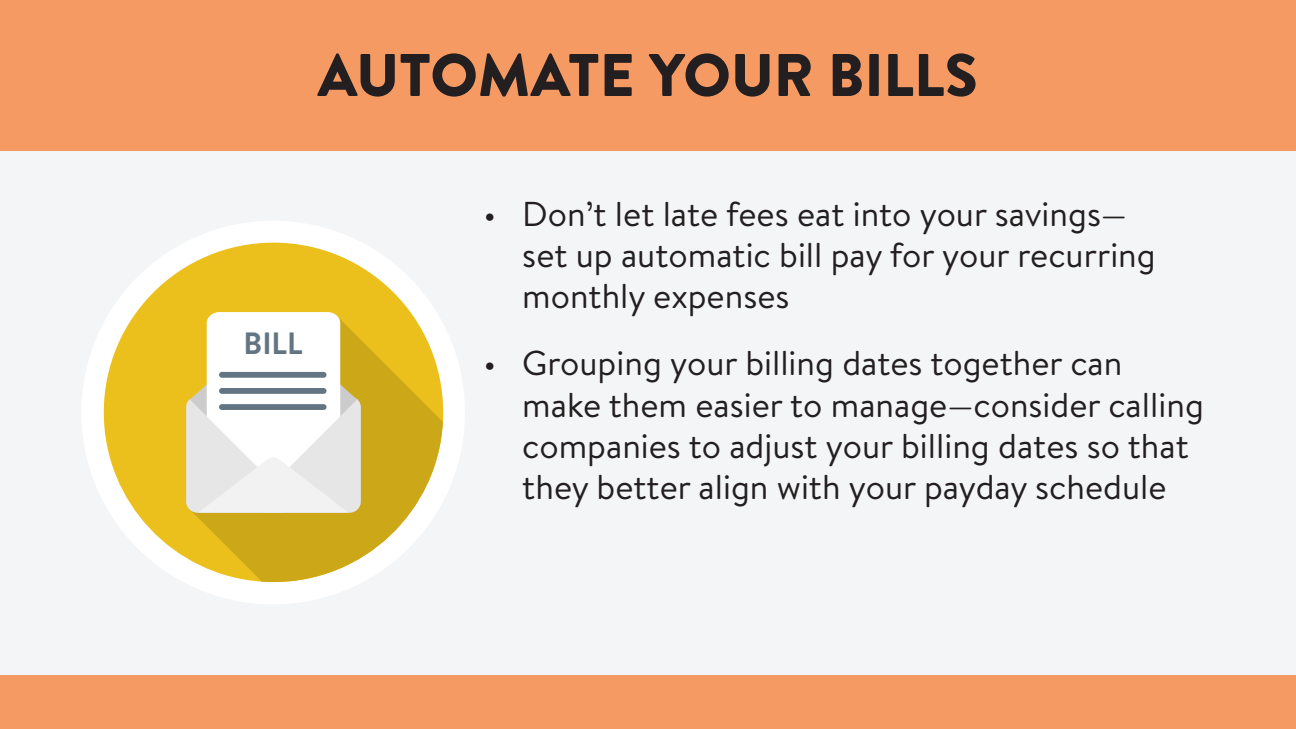
<style>
.page{position:relative;width:1296px;height:729px;background:#f4f5f6}
.page>*{position:absolute;margin:0;border:0;box-sizing:border-box;transform-origin:0 0}
.t1{font:900 60px "Brandon Text";color:#231f20}
.t2{font:34.5px/41.4px "Brandon Text";color:#231f20}
.t3{font:700 30.75px "Brandon Text";color:#637583}
</style>
<div class="page">
<div style="left:0;top:675px;width:1296px;height:54px;background:#f69a64"></div>
<div style="left:81px;top:221px;width:384px;height:383px;background:#fff;border-radius:50%"></div>
<svg style="left:104px;top:243px;width:309px;height:317px;fill:#ecc01c"></svg>
<svg style="left:190px;top:316px;width:253px;height:266px;fill:#cca718"></svg>
<svg style="left:186px;top:312px;width:175px;height:201px"></svg>
<div style="left:0;top:0;width:1296px;height:150px;background:#f69a64"></div>
<h1 class="t1" style="left:317px;top:33px;width:662px">AUTOMATE YOUR BILLS</h1>
<p class="t3" style="left:243px;top:322px;width:61px">BILL</p>
<p class="t2" style="left:522px;top:192px;width:635px;text-indent:-39px">• Don’t let late fees eat into your savings— set up automatic bill pay for your recurring monthly expenses</p>
<p class="t2" style="left:522px;top:341px;width:683px;text-indent:-39px">• Grouping your billing dates together can make them easier to manage—consider calling companies to adjust your billing dates so that they better align with your payday schedule</p>
</div>
